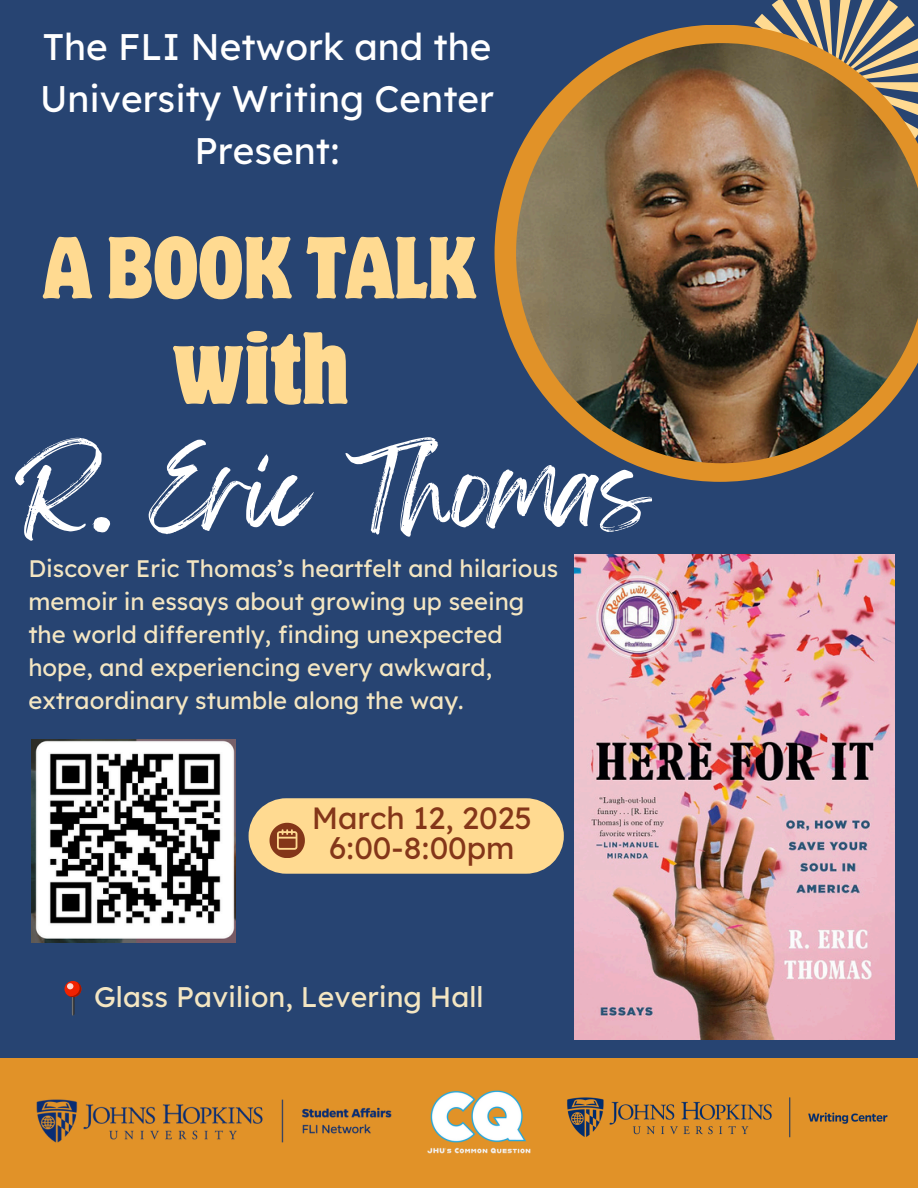
<style>
.page{position:relative;width:918px;height:1188px;background:#274472}
.page>*{position:absolute;margin:0;border:0;box-sizing:border-box;transform-origin:0 0}
.t1{font:condensed 91.35px "Motter Corpus ITC Std";color:#ffda91}
.t2{font:90px "Feeling Passionate";color:#fff}
.t3{font:condensed 78px "Motter Corpus ITC Std";color:#ffda91}
.t4{font:37.05px/51.8px "Lexend Deca";color:#fff;text-align:center}
.t5{font:30.75px "Lexend Deca";color:#843619}
.t6{font:28.35px "Lexend Deca";color:#f4e6c2}
.t7{font:23.85px/33.2px "Lexend Deca";color:#f4e6c2}
</style>
<div class="page">
<svg style="left:754px;top:0;width:161px;height:25px"></svg>
<svg style="left:495px;top:25px;width:423px;height:457px"></svg>
<img style="left:516px;top:43px;width:402px;height:420px">
<div style="left:0;top:1058px;width:918px;height:130px;background:#e19228"></div>
<div style="left:65px;top:981px;width:16px;height:16px;background:#f12200;border-radius:50%"></div>
<svg style="left:67px;top:982px;width:14px;height:34px"></svg>
<svg style="left:249px;top:798px;width:315px;height:76px"></svg>
<img style="left:32px;top:739px;width:204px;height:204px">
<img style="left:36px;top:1099px;width:356px;height:44px">
<img style="left:427px;top:1090px;width:104px;height:64px">
<img style="left:567px;top:1097px;width:321px;height:41px">
<img style="left:574px;top:554px;width:321px;height:485px">
<h4 class="t4" style="left:40px;top:21px;width:455px">The FLI Network and the<br>University Writing Center<br>Present:</h4>
<h1 class="t3" style="left:43px;top:237px;width:435px">A BOOK TALK</h1>
<h1 class="t1" style="left:173px;top:332px;width:177px">with</h1>
<p class="t2" style="left:17px;top:417px;width:636px">R. Eric Thomas</p>
<p class="t7" style="left:28px;top:551px;width:531px">Discover Eric Thomas’s heartfelt and hilarious memoir in essays about growing up seeing the world differently, finding unexpected hope, and experiencing every awkward, extraordinary stumble along the way.</p>
<h3 class="t5" style="left:312px;top:799px;width:222px">March 12, 2025</h3>
<h2 class="t5" style="left:329px;top:829px;width:187px">6:00-8:00pm</h2>
<p class="t6" style="left:94px;top:979px;width:391px">Glass Pavilion, Levering Hall</p>
</div>
